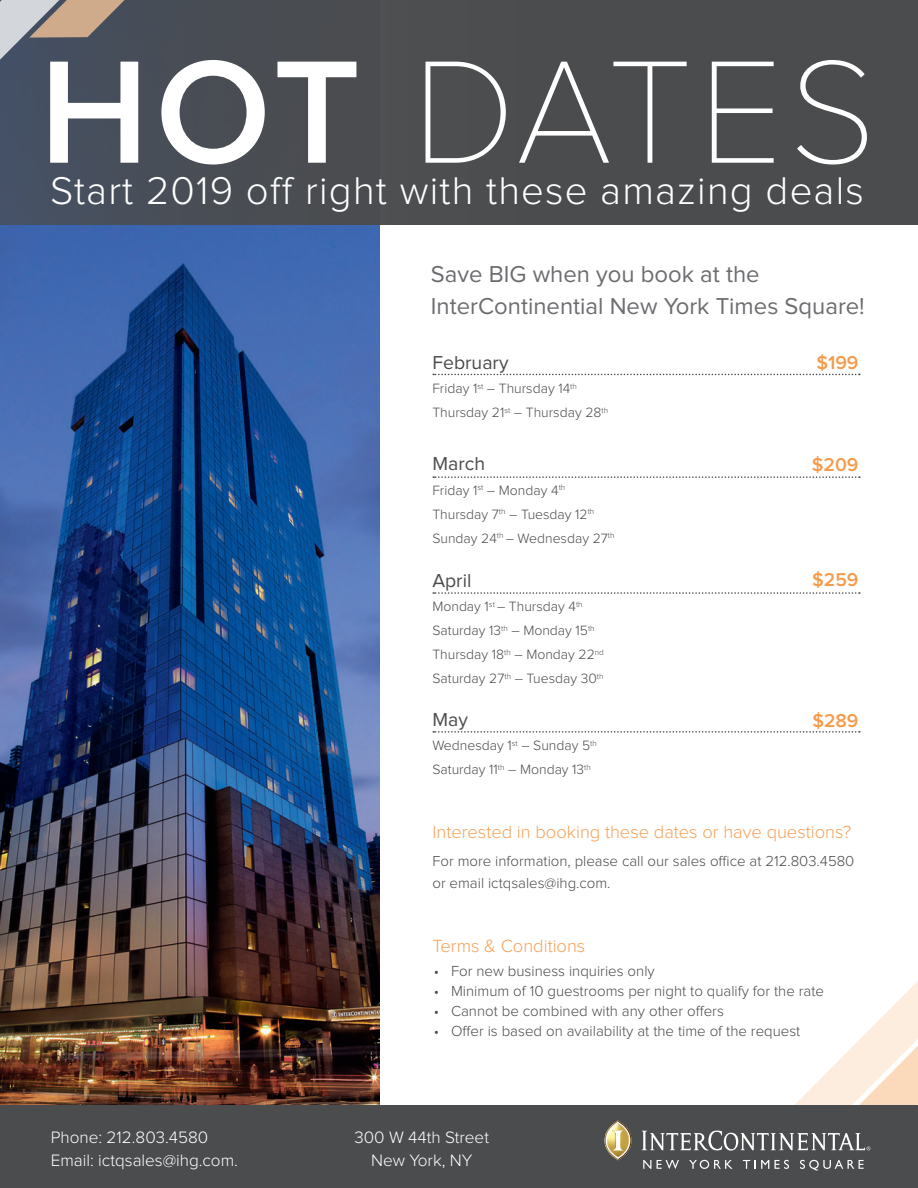
<style>
.page{position:relative;width:918px;height:1188px;background:#fff}
.page>*{position:absolute;margin:0;border:0;box-sizing:border-box;transform-origin:0 0}
.t1{font:100 151.5px "Proxima Nova";letter-spacing:.02em;color:#fff}
.t2{font:300 40.05px "Proxima Nova";letter-spacing:.03em;color:#fff}
.t3{font:23.85px/31.8px "Proxima Nova";color:#6c6d70}
.t4{font:19.5px "Proxima Nova";color:#4b4c4d}
.t5{font:600 19.2px "Proxima Nova";color:#f59b4b}
.t6{font:300 18.3px "Proxima Nova";color:#f6a157}
.t7{font:300 17.1px/22.5px "Proxima Nova";color:#fff;text-align:center}
.t8{font:300 15px/22px "Proxima Nova";color:#4b4c4d}
.t9{font:300 13.95px "Proxima Nova";color:#4b4c4d}
.s1{font-weight:600}
</style>
<div class="page">
<svg style="left:729px;top:981px;width:189px;height:125px"></svg>
<svg style="left:857px;top:1021px;width:61px;height:85px;background:#fae6d4"></svg>
<img style="left:0;top:225px;width:379px;height:881px">
<div style="left:0;top:1106px;width:918px;height:82px;background:#4b4c4d"></div>
<svg style="left:433px;top:374px;width:427px;height:1px"></svg>
<svg style="left:433px;top:476px;width:427px;height:2px"></svg>
<svg style="left:433px;top:592px;width:427px;height:2px"></svg>
<svg style="left:433px;top:731px;width:427px;height:2px"></svg>
<svg style="left:605px;top:1120px;width:27px;height:40px"></svg>
<svg style="left:642px;top:1131px;width:228px;height:20px"></svg>
<svg style="left:643px;top:1160px;width:8px;height:9px"></svg>
<svg style="left:657px;top:1160px;width:22px;height:9px"></svg>
<svg style="left:689px;top:1160px;width:44px;height:9px"></svg>
<svg style="left:743px;top:1160px;width:46px;height:9px"></svg>
<svg style="left:800px;top:1160px;width:64px;height:11px"></svg>
<div style="left:0;top:0;width:918px;height:225px;background:#4b4c4d"></div>
<svg style="left:0;top:0;width:162px;height:128px"></svg>
<p class="t1" style="left:39px;top:43px;width:838px"><span class="s1">HOT</span> DATES</p>
<p class="t2" style="left:50px;top:173px;width:815px">Start 2019 off right with these amazing deals</p>
<p class="t3" style="left:431px;top:260px;width:435px">Save BIG when you book at the<br>InterContinential New York Times Square!</p>
<p class="t4" style="left:432px;top:353px;width:78px">February</p>
<p class="t9" style="left:432px;top:382px;width:146px">Friday 1<sup>st</sup> – Thursday 14<sup>th</sup></p>
<p class="t9" style="left:432px;top:406px;width:177px">Thursday 21<sup>st</sup> – Thursday 28<sup>th</sup></p>
<p class="t4" style="left:432px;top:455px;width:54px">March</p>
<p class="t9" style="left:432px;top:484px;width:134px">Friday 1<sup>st</sup> – Monday 4<sup>th</sup></p>
<p class="t9" style="left:432px;top:508px;width:163px">Thursday 7<sup>th</sup> – Tuesday 12<sup>th</sup></p>
<p class="t9" style="left:432px;top:532px;width:184px">Sunday 24<sup>th</sup> – Wednesday 27<sup>th</sup></p>
<p class="t4" style="left:432px;top:571px;width:41px">April</p>
<p class="t9" style="left:432px;top:600px;width:152px">Monday 1<sup>st</sup> – Thursday 4<sup>th</sup></p>
<p class="t9" style="left:432px;top:624px;width:164px">Saturday 13<sup>th</sup> – Monday 15<sup>th</sup></p>
<p class="t9" style="left:432px;top:648px;width:173px">Thursday 18<sup>th</sup> – Monday 22<sup>nd</sup></p>
<p class="t9" style="left:432px;top:672px;width:173px">Saturday 27<sup>th</sup> – Tuesday 30<sup>th</sup></p>
<p class="t4" style="left:432px;top:711px;width:37px">May</p>
<p class="t9" style="left:432px;top:739px;width:166px">Wednesday 1<sup>st</sup> – Sunday 5<sup>th</sup></p>
<p class="t9" style="left:432px;top:763px;width:160px">Saturday 11<sup>th</sup> – Monday 13<sup>th</sup></p>
<p class="t5" style="left:816px;top:354px;width:44px">$199</p>
<p class="t5" style="left:812px;top:456px;width:48px">$209</p>
<p class="t5" style="left:812px;top:571px;width:48px">$259</p>
<p class="t5" style="left:812px;top:712px;width:48px">$289</p>
<p class="t6" style="left:432px;top:824px;width:420px">Interested in booking these dates or have questions?</p>
<p class="t8" style="left:432px;top:851px;width:423px">For more information, please call our sales office at 212.803.4580 or email ictqsales@ihg.com.</p>
<p class="t6" style="left:432px;top:937px;width:154px">Terms &amp; Conditions</p>
<p class="t7" style="left:51px;top:1127px;width:189px;text-align:left">Phone: 212.803.4580<br>Email: ictqsales@ihg.com.</p>
<p class="t8" style="left:434px;top:960px;width:222px">• For new business inquiries only</p>
<p class="t8" style="left:434px;top:980px;width:392px">• Minimum of 10 guestrooms per night to qualify for the rate</p>
<p class="t8" style="left:434px;top:1000px;width:291px">• Cannot be combined with any other offers</p>
<p class="t8" style="left:434px;top:1020px;width:368px">• Offer is based on availability at the time of the request</p>
<p class="t7" style="left:354px;top:1127px;width:136px">300 W 44th Street<br>New York, NY</p>
</div>
